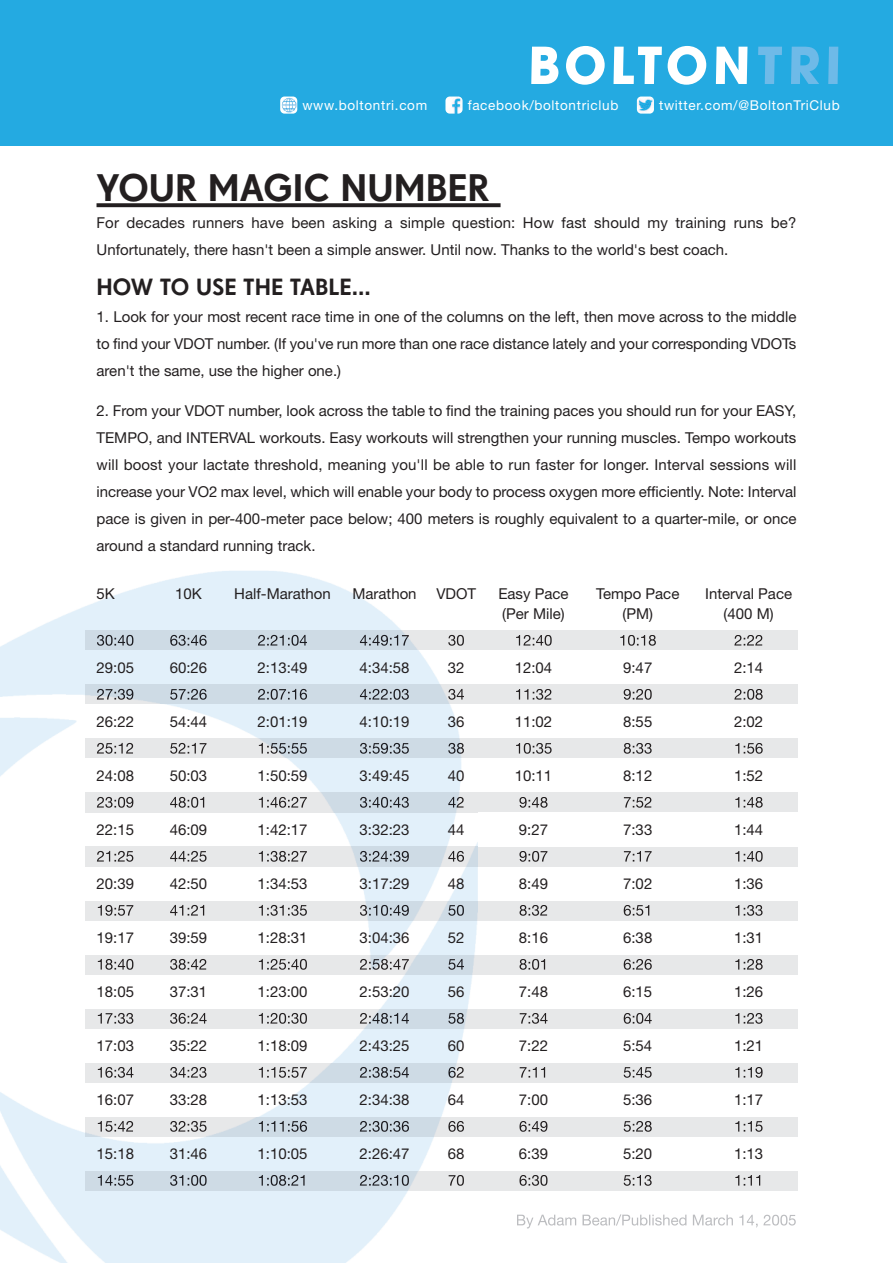
<style>
.page{position:relative;width:893px;height:1263px;background:#fff}
.page>*{position:absolute;margin:0;border:0;box-sizing:border-box;transform-origin:0 0}
.t1{font:600 39.3px "Drescher Grotesk BT";color:#231f20}
.t2{font:600 24px "Drescher Grotesk BT";color:#231f20}
.t3{font:15px/27px "Helvetica Neue";color:#231f20;text-align:justify}
.t4{font:13.5px "Helvetica Neue";letter-spacing:.05em;color:#fff}
</style>
<div class="page">
<div style="left:0;top:0;width:893px;height:146px;background:#24aae1"></div>
<svg style="left:531px;top:47px;width:27px;height:37px"></svg>
<svg style="left:566px;top:46px;width:39px;height:39px"></svg>
<svg style="left:613px;top:46px;width:93px;height:39px"></svg>
<svg style="left:716px;top:47px;width:31px;height:37px"></svg>
<svg style="left:758px;top:47px;width:24px;height:37px"></svg>
<svg style="left:791px;top:47px;width:28px;height:37px"></svg>
<svg style="left:828px;top:47px;width:10px;height:37px"></svg>
<img style="left:0;top:571px;width:478px;height:692px">
<svg style="left:97px;top:203px;width:404px;height:4px;background:#302d2d"></svg>
<svg style="left:517px;top:1215px;width:59px;height:13px"></svg>
<img style="left:637px;top:97px;width:17px;height:17px;border-radius:4px">
<img style="left:445px;top:97px;width:18px;height:17px;border-radius:4px">
<img style="left:280px;top:97px;width:17px;height:17px;border-radius:4px">
<div style="left:478px;top:631px;width:319px;height:19px;background:#e7e8e9"></div>
<img style="left:85px;top:631px;width:393px;height:19px">
<img style="left:97px;top:635px;width:36px;height:11px">
<div style="left:478px;top:685px;width:319px;height:19px;background:#e7e8e9"></div>
<img style="left:85px;top:685px;width:393px;height:19px">
<img style="left:97px;top:689px;width:80px;height:11px">
<div style="left:478px;top:739px;width:319px;height:19px;background:#e7e8e9"></div>
<img style="left:85px;top:739px;width:393px;height:19px">
<img style="left:97px;top:743px;width:80px;height:11px">
<div style="left:478px;top:793px;width:319px;height:19px;background:#e7e8e9"></div>
<img style="left:85px;top:793px;width:393px;height:19px">
<img style="left:97px;top:797px;width:35px;height:11px">
<div style="left:478px;top:847px;width:319px;height:19px;background:#e7e8e9"></div>
<img style="left:85px;top:847px;width:393px;height:19px">
<img style="left:97px;top:851px;width:101px;height:11px">
<div style="left:478px;top:901px;width:319px;height:19px;background:#e7e8e9"></div>
<img style="left:85px;top:901px;width:393px;height:19px">
<img style="left:98px;top:905px;width:106px;height:11px">
<div style="left:478px;top:955px;width:319px;height:19px;background:#e7e8e9"></div>
<img style="left:85px;top:955px;width:393px;height:19px">
<img style="left:98px;top:959px;width:79px;height:11px">
<div style="left:478px;top:1009px;width:319px;height:19px;background:#e7e8e9"></div>
<img style="left:85px;top:1009px;width:393px;height:19px">
<img style="left:98px;top:1013px;width:79px;height:11px">
<div style="left:478px;top:1063px;width:319px;height:19px;background:#e7e8e9"></div>
<img style="left:85px;top:1063px;width:393px;height:19px">
<img style="left:98px;top:1067px;width:79px;height:11px">
<div style="left:478px;top:1117px;width:319px;height:19px;background:#e7e8e9"></div>
<img style="left:85px;top:1117px;width:393px;height:19px">
<img style="left:98px;top:1121px;width:87px;height:11px">
<div style="left:478px;top:1171px;width:319px;height:20px;background:#e7e8e9"></div>
<img style="left:85px;top:1171px;width:393px;height:20px">
<img style="left:98px;top:1175px;width:99px;height:11px">
<p class="t4" style="left:302px;top:93px;width:126px">www.boltontri.com</p>
<p class="t4" style="left:468px;top:93px;width:152px">facebook/boltontriclub</p>
<p class="t4" style="left:659px;top:93px;width:182px">twitter.com/@BoltonTriClub</p>
<h1 class="t1" style="left:97px;top:165px;width:395px">YOUR MAGIC NUMBER</h1>
<p class="t3" style="left:97px;top:208px;width:701px">For decades runners have been asking a simple question: How fast should my training runs be?<br>Unfortunately, there hasn't been a simple answer. Until now. Thanks to the world's best coach.</p>
<h2 class="t2" style="left:97px;top:273px;width:276px">HOW TO USE THE TABLE...</h2>
<p class="t3" style="left:97px;top:302px;width:701px">1. Look for your most recent race time in one of the columns on the left, then move across to the middle to find your VDOT number. (If you've run more than one race distance lately and your corresponding VDOTs aren't the same, use the higher one.)</p>
<p class="t3" style="left:97px;top:396px;width:701px">2. From your VDOT number, look across the table to find the training paces you should run for your EASY, TEMPO, and INTERVAL workouts. Easy workouts will strengthen your running muscles. Tempo workouts will boost your lactate threshold, meaning you'll be able to run faster for longer. Interval sessions will increase your VO2 max level, which will enable your body to process oxygen more efficiently. Note: Interval pace is given in per-400-meter pace below; 400 meters is roughly equivalent to a quarter-mile, or once around a standard running track.</p>
<p class="t3" style="left:97px;top:579px;width:20px">5K</p>
<p class="t3" style="left:175px;top:579px;width:28px">10K</p>
<p class="t3" style="left:234px;top:579px;width:98px">Half-Marathon</p>
<p class="t3" style="left:352px;top:579px;width:66px">Marathon</p>
<p class="t3" style="left:436px;top:579px;width:41px">VDOT</p>
<p class="t3" style="left:498px;top:579px;width:72px">Easy Pace</p>
<p class="t3" style="left:596px;top:579px;width:85px">Tempo Pace</p>
<p class="t3" style="left:705px;top:579px;width:88px">Interval Pace</p>
<p class="t3" style="left:502px;top:599px;width:64px">(Per Mile)</p>
<p class="t3" style="left:622px;top:599px;width:32px">(PM)</p>
<p class="t3" style="left:724px;top:599px;width:52px">(400 M)</p>
<p class="t3" style="left:97px;top:653px;width:39px">29:05</p>
<p class="t3" style="left:170px;top:653px;width:39px">60:26</p>
<p class="t3" style="left:258px;top:653px;width:52px">2:13:49</p>
<p class="t3" style="left:359px;top:653px;width:52px">4:34:58</p>
<p class="t3" style="left:448px;top:653px;width:18px">32</p>
<p class="t3" style="left:515px;top:653px;width:39px">12:04</p>
<p class="t3" style="left:623px;top:653px;width:31px">9:47</p>
<p class="t3" style="left:734px;top:653px;width:31px">2:14</p>
<p class="t3" style="left:97px;top:707px;width:39px">26:22</p>
<p class="t3" style="left:170px;top:707px;width:39px">54:44</p>
<p class="t3" style="left:258px;top:707px;width:52px">2:01:19</p>
<p class="t3" style="left:359px;top:707px;width:52px">4:10:19</p>
<p class="t3" style="left:448px;top:707px;width:18px">36</p>
<p class="t3" style="left:515px;top:707px;width:39px">11:02</p>
<p class="t3" style="left:623px;top:707px;width:31px">8:55</p>
<p class="t3" style="left:734px;top:707px;width:31px">2:02</p>
<p class="t3" style="left:97px;top:761px;width:39px">24:08</p>
<p class="t3" style="left:170px;top:761px;width:39px">50:03</p>
<p class="t3" style="left:258px;top:761px;width:52px">1:50:59</p>
<p class="t3" style="left:359px;top:761px;width:52px">3:49:45</p>
<p class="t3" style="left:448px;top:761px;width:18px">40</p>
<p class="t3" style="left:515px;top:761px;width:39px">10:11</p>
<p class="t3" style="left:623px;top:761px;width:31px">8:12</p>
<p class="t3" style="left:734px;top:761px;width:31px">1:52</p>
<p class="t3" style="left:97px;top:815px;width:39px">22:15</p>
<p class="t3" style="left:170px;top:815px;width:39px">46:09</p>
<p class="t3" style="left:258px;top:815px;width:52px">1:42:17</p>
<p class="t3" style="left:359px;top:815px;width:52px">3:32:23</p>
<p class="t3" style="left:448px;top:815px;width:18px">44</p>
<p class="t3" style="left:519px;top:815px;width:31px">9:27</p>
<p class="t3" style="left:623px;top:815px;width:31px">7:33</p>
<p class="t3" style="left:734px;top:815px;width:31px">1:44</p>
<p class="t3" style="left:97px;top:869px;width:39px">20:39</p>
<p class="t3" style="left:170px;top:869px;width:39px">42:50</p>
<p class="t3" style="left:258px;top:869px;width:52px">1:34:53</p>
<p class="t3" style="left:359px;top:869px;width:52px">3:17:29</p>
<p class="t3" style="left:448px;top:869px;width:18px">48</p>
<p class="t3" style="left:519px;top:869px;width:31px">8:49</p>
<p class="t3" style="left:623px;top:869px;width:31px">7:02</p>
<p class="t3" style="left:734px;top:869px;width:31px">1:36</p>
<p class="t3" style="left:97px;top:923px;width:39px">19:17</p>
<p class="t3" style="left:170px;top:923px;width:39px">39:59</p>
<p class="t3" style="left:258px;top:923px;width:52px">1:28:31</p>
<p class="t3" style="left:359px;top:923px;width:52px">3:04:36</p>
<p class="t3" style="left:448px;top:923px;width:18px">52</p>
<p class="t3" style="left:519px;top:923px;width:31px">8:16</p>
<p class="t3" style="left:623px;top:923px;width:31px">6:38</p>
<p class="t3" style="left:734px;top:923px;width:31px">1:31</p>
<p class="t3" style="left:97px;top:977px;width:39px">18:05</p>
<p class="t3" style="left:170px;top:977px;width:39px">37:31</p>
<p class="t3" style="left:258px;top:977px;width:52px">1:23:00</p>
<p class="t3" style="left:359px;top:977px;width:52px">2:53:20</p>
<p class="t3" style="left:448px;top:977px;width:18px">56</p>
<p class="t3" style="left:519px;top:977px;width:31px">7:48</p>
<p class="t3" style="left:623px;top:977px;width:31px">6:15</p>
<p class="t3" style="left:734px;top:977px;width:31px">1:26</p>
<p class="t3" style="left:97px;top:1031px;width:39px">17:03</p>
<p class="t3" style="left:170px;top:1031px;width:39px">35:22</p>
<p class="t3" style="left:258px;top:1031px;width:52px">1:18:09</p>
<p class="t3" style="left:359px;top:1031px;width:52px">2:43:25</p>
<p class="t3" style="left:448px;top:1031px;width:18px">60</p>
<p class="t3" style="left:519px;top:1031px;width:31px">7:22</p>
<p class="t3" style="left:623px;top:1031px;width:31px">5:54</p>
<p class="t3" style="left:734px;top:1031px;width:31px">1:21</p>
<p class="t3" style="left:97px;top:1085px;width:39px">16:07</p>
<p class="t3" style="left:170px;top:1085px;width:39px">33:28</p>
<p class="t3" style="left:258px;top:1085px;width:52px">1:13:53</p>
<p class="t3" style="left:359px;top:1085px;width:52px">2:34:38</p>
<p class="t3" style="left:448px;top:1085px;width:18px">64</p>
<p class="t3" style="left:519px;top:1085px;width:31px">7:00</p>
<p class="t3" style="left:623px;top:1085px;width:31px">5:36</p>
<p class="t3" style="left:734px;top:1085px;width:31px">1:17</p>
<p class="t3" style="left:97px;top:1139px;width:39px">15:18</p>
<p class="t3" style="left:170px;top:1139px;width:39px">31:46</p>
<p class="t3" style="left:258px;top:1139px;width:52px">1:10:05</p>
<p class="t3" style="left:359px;top:1139px;width:52px">2:26:47</p>
<p class="t3" style="left:448px;top:1139px;width:18px">68</p>
<p class="t3" style="left:519px;top:1139px;width:31px">6:39</p>
<p class="t3" style="left:623px;top:1139px;width:31px">5:20</p>
<p class="t3" style="left:734px;top:1139px;width:31px">1:13</p>
</div>
